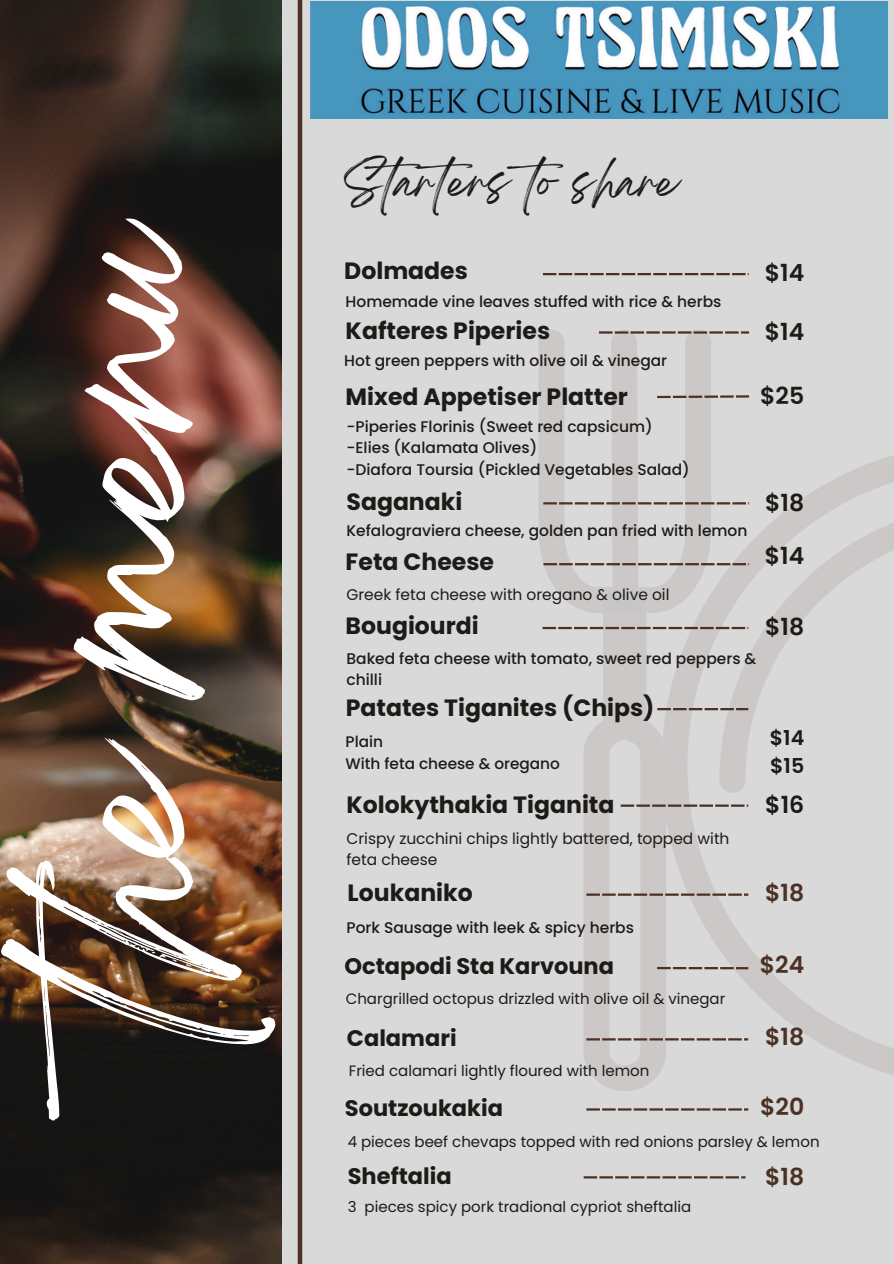
<style>
.page{position:relative;width:894px;height:1264px;background:#fff}
.page>*{position:absolute;margin:0;border:0;box-sizing:border-box;transform-origin:0 0}
.t1{font:184.95px "Breathing";color:#fff}
.t2{font:40.05px "Breathing";color:#1d1b18}
.t3{font:700 23.55px "Poppins";color:#1d1b18}
.t4{font:600 23.55px "Poppins";color:#1f1c18}
.t5{font:600 23.55px "Poppins";color:#4b3123}
.t6{font:600 23.55px "Poppins";color:#1d1b18}
.t7{font:700 22.5px "Poppins";color:#1d1b18}
.t8{font:600 20.55px/28.2px "Poppins";color:#1d1b18}
.t9{font:500 15.45px/21.3px "Poppins";color:#1d1b18}
.t10{font:15.45px/21.3px "Poppins";color:#1d1b18}
.t11{font:500 15.45px "Poppins";color:#1f1c18}
.t12{font:500 15.3px/21.1px "Poppins";color:#1d1b18}
.t13{font:15px "Poppins";color:#1d1b18}
</style>
<div class="page">
<div style="left:0;top:0;width:893px;height:1263px;background:#d9d9d9"></div>
<img style="left:0;top:0;width:282px;height:1263px">
<div style="left:297px;top:0;width:5px;height:1263px;background:#4b3123"></div>
<svg style="left:749px;top:455px;width:144px;height:620px"></svg>
<svg style="left:749px;top:502px;width:144px;height:291px"></svg>
<svg style="left:542px;top:273px;width:206px;height:2px"></svg>
<img style="left:310px;top:1px;width:577px;height:117px">
<svg style="left:539px;top:330px;width:210px;height:761px"></svg>
<svg style="left:586px;top:1108px;width:162px;height:2px"></svg>
<svg style="left:583px;top:1176px;width:162px;height:2px"></svg>
<h3 class="t1" style="left:63px;top:1035px;width:824px;rotate:-90deg">the menu</h3>
<h3 class="t2" style="left:344px;top:169px;width:335px">Starters to share</h3>
<h1 class="t3" style="left:344px;top:254px;width:125px">Dolmades</h1>
<p class="t4" style="left:764px;top:257px;width:41px">$14</p>
<h2 class="t3" style="left:345px;top:314px;width:206px">Kafteres Piperies</h2>
<h3 class="t4" style="left:764px;top:315px;width:41px">$14</h3>
<h4 class="t11" style="left:345px;top:290px;width:377px">Homemade vine leaves stuffed with rice &amp; herbs</h4>
<h3 class="t11" style="left:344px;top:350px;width:324px">Hot green peppers with olive oil &amp; vinegar</h3>
<h3 class="t3" style="left:345px;top:380px;width:284px">Mixed Appetiser Platter</h3>
<h3 class="t9" style="left:346px;top:416px;width:345px">-Piperies Florinis (Sweet red capsicum) -Elies (Kalamata Olives)<br>-Diafora Toursia (Pickled Vegetables Salad)</h3>
<h3 class="t3" style="left:346px;top:485px;width:117px">Saganaki</h3>
<h5 class="t9" style="left:346px;top:520px;width:402px">Kefalograviera cheese, golden pan fried with lemon</h5>
<h3 class="t4" style="left:760px;top:379px;width:46px">$25</h3>
<h5 class="t4" style="left:765px;top:486px;width:41px">$18</h5>
<h3 class="t3" style="left:345px;top:545px;width:150px">Feta Cheese</h3>
<p class="t4" style="left:764px;top:539px;width:41px">$14</p>
<h3 class="t10" style="left:346px;top:584px;width:324px">Greek feta cheese with oregano &amp; olive oil</h3>
<h3 class="t3" style="left:345px;top:609px;width:135px">Bougiourdi</h3>
<h3 class="t4" style="left:765px;top:610px;width:41px">$18</h3>
<h5 class="t9" style="left:346px;top:648px;width:411px">Baked feta cheese with tomato, sweet red peppers &amp; chilli</h5>
<h3 class="t3" style="left:345px;top:691px;width:310px">Patates Tiganites (Chips)</h3>
<h5 class="t12" style="left:345px;top:731px;width:216px">Plain<br>With feta cheese &amp; oregano</h5>
<h5 class="t3" style="left:346px;top:788px;width:269px">Kolokythakia Tiganita</h5>
<h3 class="t10" style="left:346px;top:827px;width:384px">Crispy zucchini chips lightly battered, topped with feta cheese</h3>
<h3 class="t8" style="left:769px;top:723px;width:36px">$14 $15</h3>
<h3 class="t6" style="left:765px;top:788px;width:40px">$16</h3>
<h3 class="t3" style="left:347px;top:876px;width:126px">Loukaniko</h3>
<p class="t5" style="left:765px;top:876px;width:41px">$18</p>
<h5 class="t9" style="left:346px;top:917px;width:289px">Pork Sausage with leek &amp; spicy herbs</h5>
<h3 class="t7" style="left:344px;top:950px;width:271px">Octapodi Sta Karvouna</h3>
<p class="t13" style="left:346px;top:988px;width:381px">Chargrilled octopus drizzled with olive oil &amp; vinegar</p>
<h5 class="t7" style="left:347px;top:1021px;width:111px">Calamari</h5>
<h3 class="t13" style="left:348px;top:1059px;width:302px">Fried calamari lightly floured with lemon</h3>
<h3 class="t5" style="left:759px;top:948px;width:46px">$24</h3>
<p class="t5" style="left:765px;top:1019px;width:41px">$18</p>
<h3 class="t7" style="left:345px;top:1091px;width:160px">Soutzoukakia</h3>
<p class="t5" style="left:759px;top:1089px;width:46px">$20</p>
<h3 class="t13" style="left:347px;top:1130px;width:473px">4 pieces beef chevaps topped with red onions parsley &amp; lemon</h3>
<h3 class="t7" style="left:348px;top:1159px;width:105px">Sheftalia</h3>
<p class="t13" style="left:347px;top:1196px;width:345px">3 pieces spicy pork tradional cypriot sheftalia</p>
<h3 class="t5" style="left:765px;top:1159px;width:41px">$18</h3>
</div>
